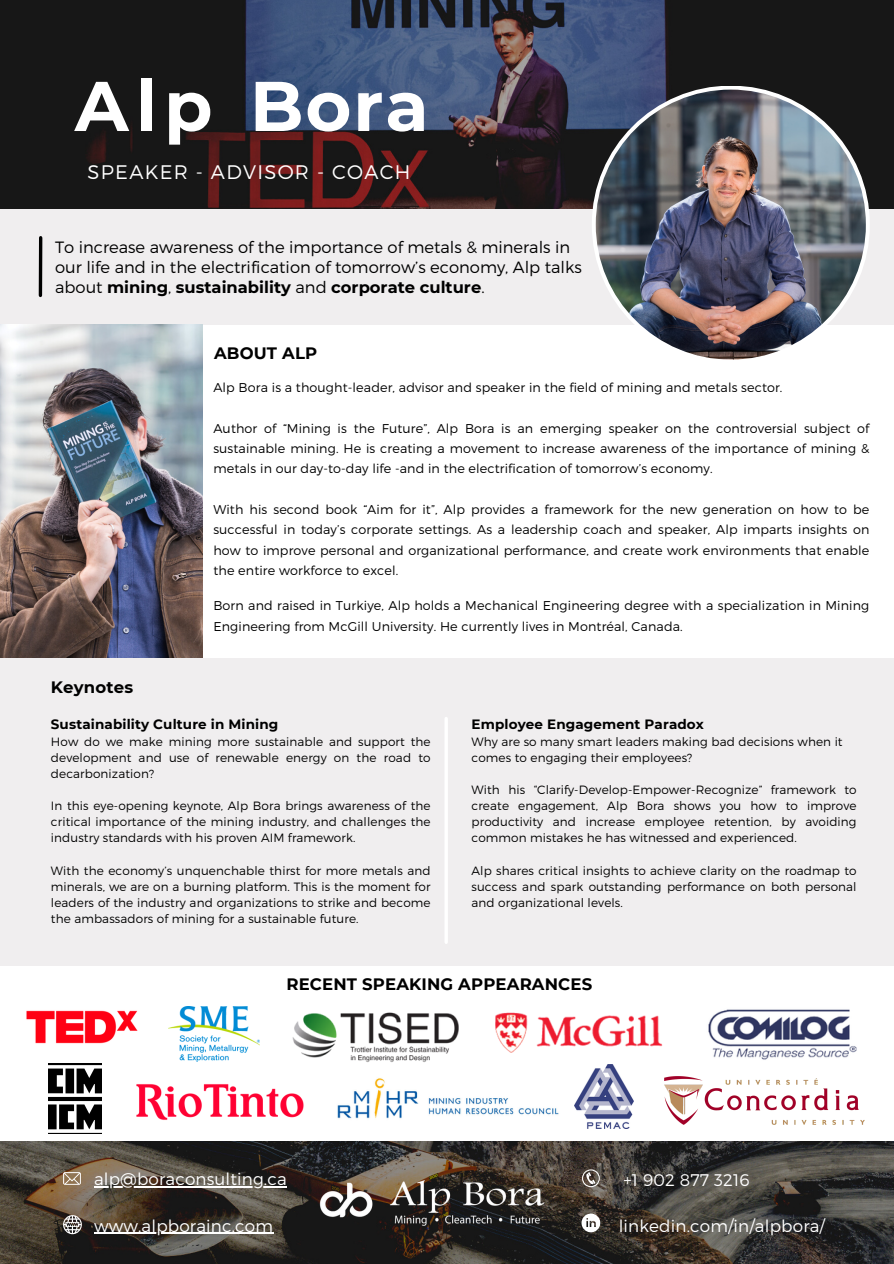
<style>
.page{position:relative;width:894px;height:1264px;background:#fff}
.page>*{position:absolute;margin:0;border:0;box-sizing:border-box;transform-origin:0 0}
.t1{font:700 70.2px "Montserrat";letter-spacing:.025em;color:#fff}
.t2{font:300 19.65px "Montserrat";letter-spacing:.065em;color:#fff}
.t3{font:300 16.8px "Montserrat";letter-spacing:.01em;color:#fff}
.t4{font:700 16.5px "Montserrat";letter-spacing:.01em;color:#000}
.t5{font:300 16.35px/20.2px "Montserrat";color:#000}
.t6{font:700 13.5px "Montserrat";letter-spacing:.01em;color:#000}
.t7{font:300 12.75px/20.2px "Montserrat";letter-spacing:.01em;color:#000;text-align:justify}
.t8{font:300 12px/16px "Montserrat";letter-spacing:.01em;color:#000;text-align:justify}
.s1{font-weight:700}
</style>
<div class="page">
<img style="left:0;top:1141px;width:893px;height:122px">
<svg style="left:63px;top:1172px;width:18px;height:12px"></svg>
<svg style="left:582px;top:1169px;width:17px;height:18px"></svg>
<svg style="left:63px;top:1215px;width:19px;height:19px"></svg>
<svg style="left:581px;top:1213px;width:19px;height:19px"></svg>
<img style="left:290px;top:1156px;width:274px;height:93px">
<img style="left:26px;top:1010px;width:112px;height:59px">
<img style="left:708px;top:1009px;width:148px;height:51px">
<img style="left:0;top:0;width:893px;height:209px">
<div style="left:0;top:209px;width:893px;height:115px;background:#f0eeef"></div>
<hr style="left:39px;top:238px;width:3px;height:57px;background:#000">
<svg style="left:591px;top:86px;width:278px;height:277px"></svg>
<img style="left:595px;top:90px;width:270px;height:269px;border-radius:50%">
<img style="left:0;top:324px;width:202px;height:334px">
<div style="left:0;top:658px;width:893px;height:307px;background:#f0eeef"></div>
<hr style="left:444px;top:718px;width:4px;height:224px;background:#fff">
<img style="left:495px;top:1012px;width:168px;height:41px">
<img style="left:292px;top:1012px;width:166px;height:50px">
<img style="left:168px;top:1006px;width:91px;height:55px">
<img style="left:48px;top:1063px;width:53px;height:70px">
<img style="left:337px;top:1078px;width:222px;height:41px">
<img style="left:664px;top:1076px;width:201px;height:49px">
<img style="left:136px;top:1084px;width:168px;height:36px">
<img style="left:574px;top:1064px;width:58px;height:63px">
<hr style="left:94px;top:1232px;width:179px;height:1px;background:#fff">
<hr style="left:94px;top:1186px;width:193px;height:1px;background:#fff">
<p class="t1" style="left:75px;top:63px;width:139px">Alp</p>
<p class="t1" style="left:250px;top:63px;width:180px">Bora</p>
<p class="t2" style="left:88px;top:159px;width:324px">SPEAKER - ADVISOR - COACH</p>
<p class="t5" style="left:55px;top:236px;width:528px">To increase awareness of the importance of metals &amp; minerals in our life and in the electrification of tomorrow’s economy, Alp talks about <span class="s1">mining</span>, <span class="s1">sustainability</span> and <span class="s1">corporate culture</span>.</p>
<p class="t4" style="left:214px;top:343px;width:104px">ABOUT ALP</p>
<p class="t4" style="left:51px;top:677px;width:84px">Keynotes</p>
<p class="t7" style="left:213px;top:377px;width:570px">Alp Bora is a thought-leader, advisor and speaker in the field of mining and metals sector.</p>
<p class="t7" style="left:213px;top:417px;width:657px">Author of “Mining is the Future”, Alp Bora is an emerging speaker on the controversial subject of sustainable mining. He is creating a movement to increase awareness of the importance of mining &amp; metals in our day-to-day life -and in the electrification of tomorrow’s economy.</p>
<p class="t7" style="left:213px;top:498px;width:657px">With his second book “Aim for it”, Alp provides a framework for the new generation on how to be successful in today’s corporate settings. As a leadership coach and speaker, Alp imparts insights on how to improve personal and organizational performance, and create work environments that enable the entire workforce to excel.</p>
<p class="t7" style="left:213px;top:595px;width:657px">Born and raised in Turkiye, Alp holds a Mechanical Engineering degree with a specialization in Mining<br>Engineering from McGill University. He currently lives in Montréal, Canada.</p>
<p class="t6" style="left:51px;top:716px;width:229px">Sustainability Culture in Mining</p>
<p class="t8" style="left:51px;top:733px;width:381px">How do we make mining more sustainable and support the development and use of renewable energy on the road to decarbonization?</p>
<p class="t8" style="left:51px;top:797px;width:381px">In this eye-opening keynote, Alp Bora brings awareness of the critical importance of the mining industry, and challenges the industry standards with his proven AIM framework.</p>
<p class="t8" style="left:51px;top:861px;width:381px">With the economy’s unquenchable thirst for more metals and minerals, we are on a burning platform. This is the moment for leaders of the industry and organizations to strike and become the ambassadors of mining for a sustainable future.</p>
<p class="t6" style="left:471px;top:716px;width:234px">Employee Engagement Paradox</p>
<p class="t8" style="left:471px;top:733px;width:372px">Why are so many smart leaders making bad decisions when it comes to engaging their employees?</p>
<p class="t8" style="left:471px;top:781px;width:386px">With his “Clarify-Develop-Empower-Recognize” framework to create engagement, Alp Bora shows you how to improve productivity and increase employee retention, by avoiding common mistakes he has witnessed and experienced.</p>
<p class="t8" style="left:471px;top:861px;width:386px">Alp shares critical insights to achieve clarity on the roadmap to success and spark outstanding performance on both personal and organizational levels.</p>
<p class="t4" style="left:286px;top:974px;width:307px">RECENT SPEAKING APPEARANCES</p>
<p class="t3" style="left:94px;top:1168px;width:194px">alp@boraconsulting.ca</p>
<p class="t3" style="left:94px;top:1214px;width:180px">www.alpborainc.com</p>
<p class="t3" style="left:623px;top:1168px;width:128px">+1 902 877 3216</p>
<p class="t3" style="left:618px;top:1214px;width:208px">linkedin.com/in/alpbora/</p>
</div>
